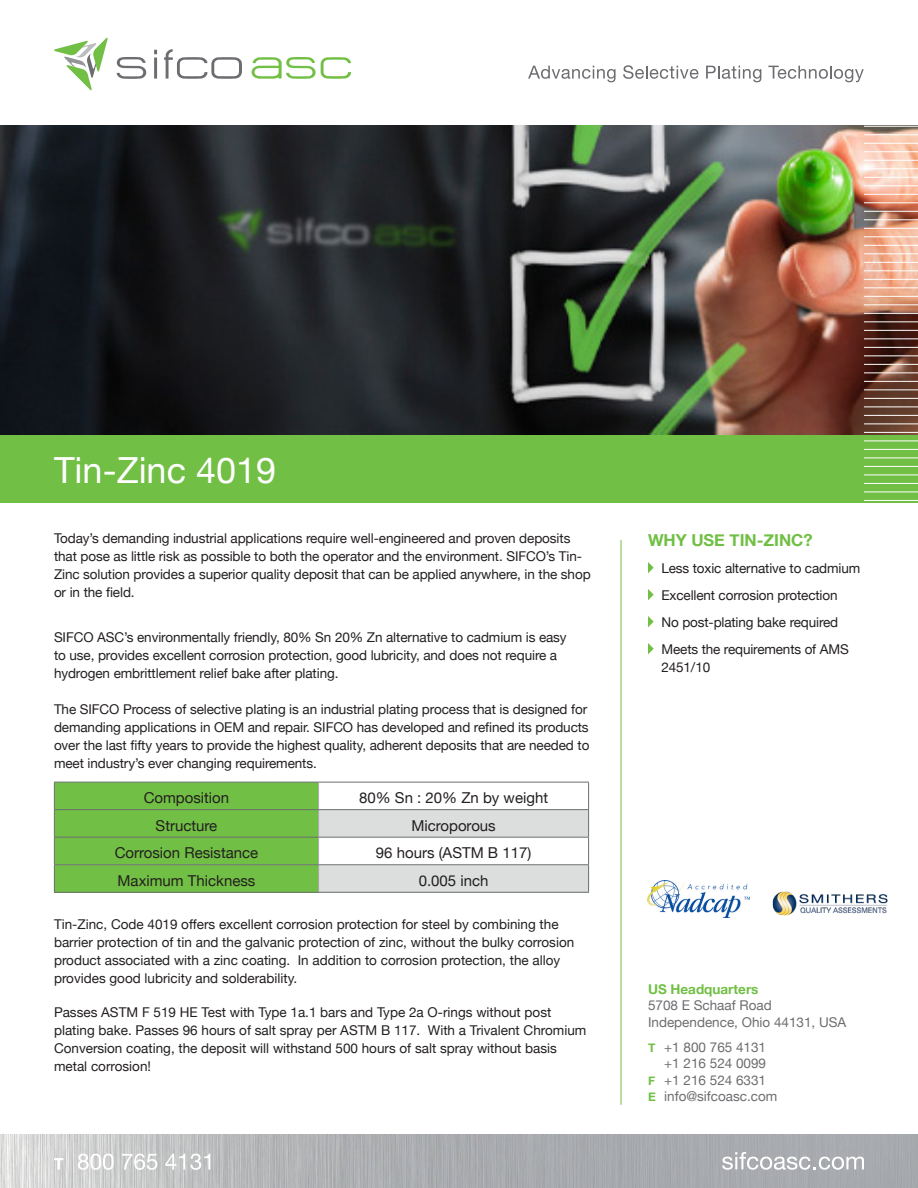
<style>
.page{position:relative;width:918px;height:1188px;background:#fff}
.page>*{position:absolute;margin:0;border:0;box-sizing:border-box;transform-origin:0 0}
.t1{font:36px "Helvetica Neue";color:#fff}
.t2{font:700 16.5px "Helvetica Neue";color:#71bf44}
.t3{font:15px "Helvetica Neue";color:#231f20}
.t4{font:13.5px/18px "Helvetica Neue";letter-spacing:-.005em;color:#231f20}
.t5{font:13.5px/16.5px "Helvetica Neue";color:#6c6d70}
.s1{font-weight:700;color:#71bf44}
.s2{font-weight:700;font-size:12px;color:#71bf44}
</style>
<div class="page">
<div style="left:0;top:345px;width:918px;height:157px;background:#71bf44"></div>
<img style="left:0;top:1134px;width:918px;height:54px">
<img style="left:0;top:125px;width:918px;height:309px">
<svg style="left:54px;top:38px;width:54px;height:52px"></svg>
<svg style="left:117px;top:57px;width:29px;height:22px"></svg>
<hr style="left:154px;top:58px;width:3px;height:21px;background:#6c6d70">
<svg style="left:154px;top:50px;width:3px;height:4px"></svg>
<svg style="left:164px;top:49px;width:78px;height:30px"></svg>
<svg style="left:252px;top:57px;width:99px;height:22px"></svg>
<svg style="left:528px;top:66px;width:88px;height:16px"></svg>
<svg style="left:623px;top:65px;width:75px;height:14px"></svg>
<svg style="left:706px;top:66px;width:55px;height:16px"></svg>
<svg style="left:768px;top:66px;width:96px;height:16px"></svg>
<svg style="left:722px;top:1152px;width:142px;height:18px"></svg>
<svg style="left:54px;top:1158px;width:9px;height:12px"></svg>
<svg style="left:78px;top:1154px;width:36px;height:16px"></svg>
<svg style="left:122px;top:1154px;width:35px;height:16px"></svg>
<svg style="left:165px;top:1154px;width:45px;height:16px"></svg>
<hr style="left:864px;top:126px;width:54px;height:1px;background:#fff">
<hr style="left:864px;top:134px;width:54px;height:1px;background:#fff">
<hr style="left:864px;top:143px;width:54px;height:1px;background:#fff">
<hr style="left:864px;top:151px;width:54px;height:1px;background:#fff">
<hr style="left:864px;top:160px;width:54px;height:1px;background:#fff">
<hr style="left:864px;top:168px;width:54px;height:1px;background:#fff">
<hr style="left:864px;top:177px;width:54px;height:1px;background:#fff">
<hr style="left:864px;top:185px;width:54px;height:1px;background:#fff">
<hr style="left:864px;top:194px;width:54px;height:1px;background:#fff">
<hr style="left:864px;top:202px;width:54px;height:1px;background:#fff">
<hr style="left:864px;top:211px;width:54px;height:1px;background:#fff">
<hr style="left:864px;top:219px;width:54px;height:1px;background:#fff">
<hr style="left:864px;top:228px;width:54px;height:1px;background:#fff">
<hr style="left:864px;top:236px;width:54px;height:1px;background:#fff">
<hr style="left:864px;top:245px;width:54px;height:1px;background:#fff">
<hr style="left:864px;top:253px;width:54px;height:1px;background:#fff">
<hr style="left:864px;top:262px;width:54px;height:1px;background:#fff">
<hr style="left:864px;top:270px;width:54px;height:1px;background:#fff">
<hr style="left:864px;top:279px;width:54px;height:1px;background:#fff">
<hr style="left:864px;top:287px;width:54px;height:1px;background:#fff">
<hr style="left:864px;top:296px;width:54px;height:1px;background:#fff">
<hr style="left:864px;top:304px;width:54px;height:1px;background:#fff">
<hr style="left:864px;top:313px;width:54px;height:1px;background:#fff">
<hr style="left:864px;top:321px;width:54px;height:1px;background:#fff">
<hr style="left:864px;top:330px;width:54px;height:1px;background:#fff">
<hr style="left:864px;top:338px;width:54px;height:1px;background:#fff">
<hr style="left:864px;top:347px;width:54px;height:1px;background:#fff">
<hr style="left:864px;top:355px;width:54px;height:1px;background:#fff">
<hr style="left:864px;top:364px;width:54px;height:1px;background:#fff">
<hr style="left:864px;top:372px;width:54px;height:1px;background:#fff">
<hr style="left:864px;top:381px;width:54px;height:1px;background:#fff">
<hr style="left:864px;top:390px;width:54px;height:1px;background:#fff">
<hr style="left:864px;top:398px;width:54px;height:1px;background:#fff">
<hr style="left:864px;top:407px;width:54px;height:1px;background:#fff">
<hr style="left:864px;top:415px;width:54px;height:1px;background:#fff">
<hr style="left:864px;top:424px;width:54px;height:1px;background:#fff">
<hr style="left:864px;top:432px;width:54px;height:1px;background:#fff">
<hr style="left:864px;top:441px;width:54px;height:1px;background:#fff">
<hr style="left:864px;top:449px;width:54px;height:1px;background:#fff">
<hr style="left:864px;top:458px;width:54px;height:1px;background:#fff">
<hr style="left:864px;top:466px;width:54px;height:1px;background:#fff">
<hr style="left:864px;top:475px;width:54px;height:1px;background:#fff">
<hr style="left:864px;top:483px;width:54px;height:1px;background:#fff">
<hr style="left:864px;top:492px;width:54px;height:1px;background:#fff">
<hr style="left:864px;top:500px;width:54px;height:1px;background:#fff">
<hr style="left:621px;top:540px;width:1px;height:565px;background:#71bf44">
<svg style="left:54px;top:782px;width:535px;height:110px"></svg>
<hr style="left:54px;top:892px;width:265px;height:1px;background:#6c7070">
<hr style="left:319px;top:892px;width:270px;height:1px;background:#6c7070">
<svg style="left:648px;top:562px;width:6px;height:11px"></svg>
<svg style="left:648px;top:589px;width:6px;height:11px"></svg>
<svg style="left:648px;top:616px;width:6px;height:11px"></svg>
<svg style="left:648px;top:643px;width:6px;height:11px"></svg>
<img style="left:648px;top:881px;width:101px;height:37px">
<img style="left:772px;top:891px;width:116px;height:25px">
<p class="t1" style="left:54px;top:449px;width:224px">Tin-Zinc 4019</p>
<p class="t4" style="left:54px;top:529px;width:538px">Today’s demanding industrial applications require well-engineered and proven deposits that pose as little risk as possible to both the operator and the environment. SIFCO’s Tin-Zinc solution provides a superior quality deposit that can be applied anywhere, in the shop or in the field.</p>
<p class="t4" style="left:54px;top:628px;width:514px">SIFCO ASC’s environmentally friendly, 80% Sn 20% Zn alternative to cadmium is easy to use, provides excellent corrosion protection, good lubricity, and does not require a hydrogen embrittlement relief bake after plating.</p>
<p class="t4" style="left:54px;top:700px;width:537px">The SIFCO Process of selective plating is an industrial plating process that is designed for demanding applications in OEM and repair. SIFCO has developed and refined its products over the last fifty years to provide the highest quality, adherent deposits that are needed to meet industry’s ever changing requirements.</p>
<p class="t3" style="left:144px;top:789px;width:87px">Composition</p>
<p class="t3" style="left:359px;top:789px;width:190px">80% Sn : 20% Zn by weight</p>
<p class="t3" style="left:156px;top:816px;width:63px">Structure</p>
<p class="t3" style="left:411px;top:816px;width:86px">Microporous</p>
<p class="t3" style="left:115px;top:844px;width:145px">Corrosion Resistance</p>
<p class="t3" style="left:376px;top:844px;width:157px">96 hours (ASTM B 117)</p>
<p class="t3" style="left:118px;top:871px;width:139px">Maximum Thickness</p>
<p class="t3" style="left:419px;top:871px;width:71px">0.005 inch</p>
<p class="t4" style="left:54px;top:915px;width:522px">Tin-Zinc, Code 4019 offers excellent corrosion protection for steel by combining the barrier protection of tin and the galvanic protection of zinc, without the bulky corrosion product associated with a zinc coating. In addition to corrosion protection, the alloy provides good lubricity and solderability.</p>
<p class="t4" style="left:54px;top:1003px;width:534px">Passes ASTM F 519 HE Test with Type 1a.1 bars and Type 2a O-rings without post plating bake. Passes 96 hours of salt spray per ASTM B 117. With a Trivalent Chromium Conversion coating, the deposit will withstand 500 hours of salt spray without basis metal corrosion!</p>
<p class="t2" style="left:648px;top:530px;width:166px">WHY USE TIN-ZINC?</p>
<p class="t4" style="left:662px;top:559px;width:200px">Less toxic alternative to cadmium</p>
<p class="t4" style="left:662px;top:586px;width:178px">Excellent corrosion protection</p>
<p class="t4" style="left:662px;top:613px;width:178px">No post-plating bake required</p>
<p class="t4" style="left:662px;top:640px;width:189px">Meets the requirements of AMS<br>2451/10</p>
<p class="t5" style="left:648px;top:981px;width:200px"><span class="s1">US Headquarters<br></span>5708 E Schaaf Road<br>Independence, Ohio 44131, USA</p>
<p class="t5" style="left:648px;top:1038px;width:120px"><span class="s2">T</span> +1 800 765 4131</p>
<p class="t5" style="left:664px;top:1055px;width:103px">+1 216 524 0099</p>
<p class="t5" style="left:648px;top:1071px;width:120px"><span class="s2">F</span> +1 216 524 6331</p>
<p class="t5" style="left:648px;top:1088px;width:131px"><span class="s2">E</span> info@sifcoasc.com</p>
</div>
